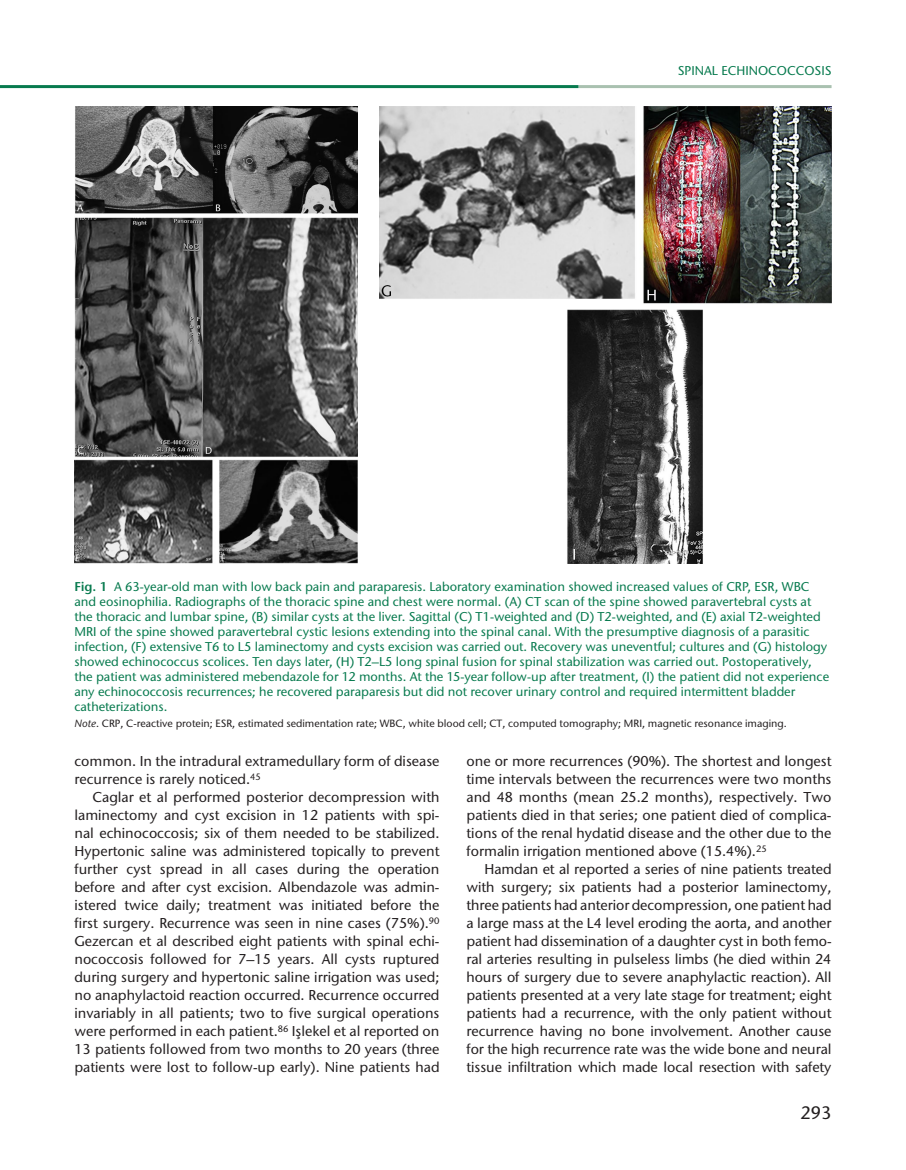
<style>
.page{position:relative;width:906px;height:1170px;background:#fff}
.page>*{position:absolute;margin:0;border:0;box-sizing:border-box;transform-origin:0 0}
.t1{font:500 18px "Stone Sans ITC Pro";color:#231f20}
.t2{font:500 14.25px/18px "Stone Sans ITC Pro";color:#231f20;text-align:justify}
.t3{font:500 12.75px/15px "Stone Sans ITC Pro";color:#077a4e}
.t4{font:500 10.5px "Stone Sans ITC Pro";color:#231f20}
.s1{font-weight:600}
.s2{font-style:italic}
</style>
<div class="page">
<hr style="left:578px;top:85px;width:253px;height:3px;background:#a9c1b0">
<hr style="left:0;top:85px;width:578px;height:3px;background:#077a4e">
<img style="left:74px;top:106px;width:283px;height:457px">
<img style="left:380px;top:106px;width:451px;height:457px">
<p class="t3" style="left:678px;top:63px;width:51px">Spinal echi</p>
<p class="t3" style="left:748px;top:63px;width:19px">nococcosis</p>
<p class="t3" style="left:74px;top:578px;width:756px"><span class="s1">Fig. 1</span> A 63-year-old man with low back pain and paraparesis. Laboratory examination showed increased values of CRP, ESR, WBC and eosinophilia. Radiographs of the thoracic spine and chest were normal. (A) CT scan of the spine showed paravertebral cysts at the thoracic and lumbar spine, (B) similar cysts at the liver. Sagittal (C) T1-weighted and (D) T2-weighted, and (E) axial T2-weighted MRI of the spine showed paravertebral cystic lesions extending into the spinal canal. With the presumptive diagnosis of a parasitic infection, (F) extensive T6 to L5 laminectomy and cysts excision was carried out. Recovery was uneventful; cultures and (G) histology showed echinococcus scolices. Ten days later, (H) T2–L5 long spinal fusion for spinal stabilization was carried out. Postoperatively, the patient was administered mebendazole for 12 months. At the 15-year follow-up after treatment, (I) the patient did not experience any echinococcosis recurrences; he recovered paraparesis but did not recover urinary control and required intermittent bladder catheterizations.</p>
<p class="t4" style="left:74px;top:717px;width:714px"><span class="s2">Note</span>. CRP, C-reactive protein; ESR, estimated sedimentation rate; WBC, white blood cell; CT, computed tomography; MRI, magnetic resonance imaging.</p>
<p class="t2" style="left:74px;top:751px;width:366px">common. In the intradural extramedullary form of disease recurrence is rarely noticed.<sup>45</sup></p>
<p class="t2" style="left:74px;top:787px;width:366px;text-indent:18px">Caglar et al performed posterior decompression with laminectomy and cyst excision in 12 patients with spi&shy;nal echinococcosis; six of them needed to be stabilized.<br>Hypertonic saline was administered topically to prevent further cyst spread in all cases during the operation before and after cyst excision. Albendazole was admin&shy;istered twice daily; treatment was initiated before the first surgery. Recurrence was seen in nine cases (75%).<sup>90<br></sup>Gezercan et al described eight patients with spinal echi&shy;nococcosis followed for 7–15 years. All cysts ruptured during surgery and hypertonic saline irrigation was used; no anaphylactoid reaction occurred. Recurrence occurred invariably in all patients; two to five surgical operations were performed in each patient.<sup>86</sup> Işlekel et al reported on 13 patients followed from two months to 20 years (three patients were lost to follow-up early). N ine patients had</p>
<p class="t2" style="left:466px;top:751px;width:366px">one or more recurrences (90%). The shortest and longest time intervals between the recurrences were two months and 48 months (mean 25.2 months), respectively. Two patients died in that series; one patient died of complica&shy;tions of the renal hydatid disease and the other due to the formalin irrigation mentioned above (15.4%).<sup>25</sup></p>
<p class="t2" style="left:466px;top:859px;width:367px;text-indent:18px">Hamdan et al reported a series of nine patients treated with surgery; six patients had a posterior laminectomy, three patients had anterior decompression, one patient had a large mass at the L4 level eroding the aorta, and another patient had dissemination of a daughter cyst in both femo&shy;ral arteries resulting in pulseless limbs (he died within 24 hours of surgery due to severe anaphylactic reaction). All patients presented at a very late stage for treatment; eight patients had a recurrence, with the only patient without recurrence having no bone involvement. Another cause for the high recurrence rate was the wide bone and neural tissue infiltration which made local resection with safety</p>
<p class="t1" style="left:800px;top:1101px;width:32px">293</p>
</div>
